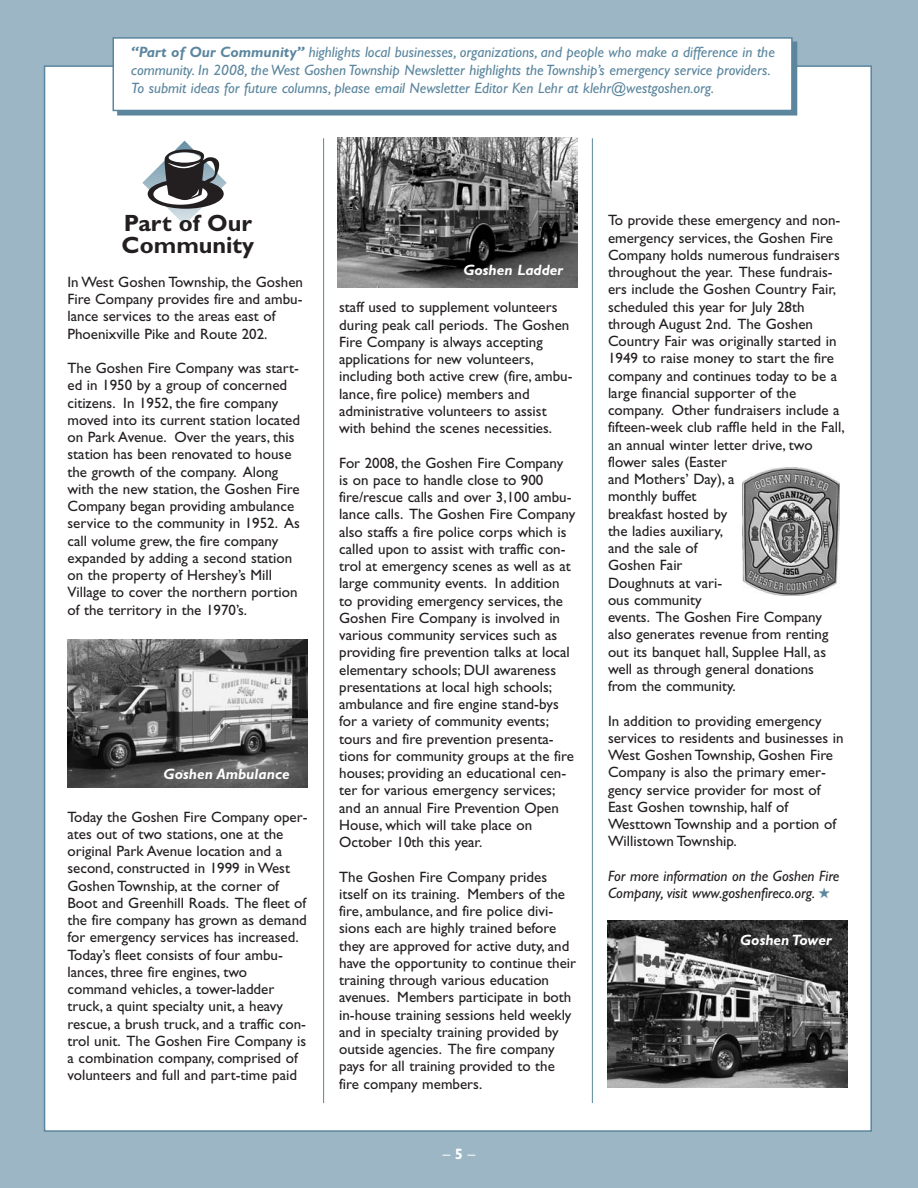
<style>
.page{position:relative;width:918px;height:1188px;background:#9cb6c5}
.page>*{position:absolute;margin:0;border:0;box-sizing:border-box;transform-origin:0 0}
.t1{font:74.1px "Df Radicals Plain";color:#231f20}
.t2{font:700 23.55px "Gill Sans";color:#231f20}
.t3{font:15px/17.2px "Gill Sans";color:#231f20}
.t4{font:italic 15px/18px "Gill Sans";color:#5b869e}
.t5{font:italic 15px/17.2px "Gill Sans";color:#231f20}
.t6{font:italic 700 15px "Gill Sans";color:#fff}
.t7{font:15px "Gill Sans";color:#fff}
.s1{font-weight:700}
.s2{color:#5b869e}
</style>
<div class="page">
<div style="left:45px;top:66px;width:826px;height:1065px;background:#fff"></div>
<svg style="left:142px;top:141px;width:85px;height:84px"></svg>
<div style="left:167px;top:152px;width:35px;height:17px;background:#fff;border-radius:50%"></div>
<div style="left:150px;top:181px;width:67px;height:26px;background:#fff;border-radius:50%"></div>
<div style="left:118px;top:42px;width:679px;height:73px;background:#5b869e"></div>
<div style="left:117px;top:41px;width:680px;height:75px;border:2px solid #5b869e"></div>
<div style="left:113px;top:38px;width:679px;height:72px;background:#fff"></div>
<div style="left:112px;top:37px;width:681px;height:74px;border:2px solid #5b869e"></div>
<hr style="left:323px;top:138px;width:1px;height:965px;background:#5b869e">
<hr style="left:592px;top:138px;width:1px;height:965px;background:#5b869e">
<img style="left:338px;top:137px;width:239px;height:150px">
<img style="left:68px;top:639px;width:240px;height:148px">
<img style="left:608px;top:921px;width:240px;height:167px">
<img style="left:742px;top:467px;width:97px;height:128px">
<p class="t4" style="left:131px;top:45px;width:645px"><span class="s1">“Part of Our Community”</span> highlights local businesses, organizations, and people who make a difference in the community. In 2008, the West Goshen Township Newsletter highlights the Township’s emergency service providers.<br>To submit ideas for future columns, please email Newsletter Editor Ken Lehr at klehr@westgoshen.org.</p>
<h1 class="t1" style="left:135px;top:137px;width:100px">K</h1>
<h2 class="t2" style="left:124px;top:214px;width:130px">Part of Our</h2>
<h2 class="t2" style="left:122px;top:236px;width:134px">Community</h2>
<p class="t3" style="left:68px;top:275px;width:237px">In West Goshen Township, the Goshen Fire Company provides fire and ambu&shy;lance services to the areas east of Phoenixville Pike and Route 202.</p>
<p class="t3" style="left:68px;top:361px;width:234px">The Goshen Fire Company was start&shy;ed in 1950 by a group of concerned citizens. In 1952, the fire company moved into its current station located on Park Avenue. Over the years, this station has been renovated to house the growth of the company. Along with the new station, the Goshen Fire Company began providing ambulance service to the community in 1952. As call volume grew, the fire company expanded by adding a second station on the property of Hershey’s Mill Village to cover the northern portion of the territory in the 1970’s.</p>
<p class="t6" style="left:164px;top:768px;width:128px">Goshen Ambulance</p>
<p class="t3" style="left:68px;top:809px;width:242px">Today the Goshen Fire Company oper&shy;ates out of two stations, one at the original Park Avenue location and a second, constructed in 1999 in West Goshen Township, at the corner of Boot and Greenhill Roads. The fleet of the fire company has grown as demand for emergency services has increased.<br>Today’s fleet consists of four ambu&shy;lances, three fire engines, two command vehicles, a tower-ladder truck, a quint specialty unit, a heavy rescue, a brush truck, and a traffic con&shy;trol unit. The Goshen Fire Company is a combination company, comprised of volunteers and full and part-time paid</p>
<p class="t6" style="left:463px;top:265px;width:101px">Goshen Ladder</p>
<p class="t3" style="left:339px;top:300px;width:235px">staff used to supplement volunteers during peak call periods. The Goshen Fire Company is always accepting applications for new volunteers, including both active crew (fire, ambu&shy;lance, fire police) members and administrative volunteers to assist with behind the scenes necessities.</p>
<p class="t3" style="left:339px;top:455px;width:238px">For 2008, the Goshen Fire Company is on pace to handle close to 900 fire/rescue calls and over 3,100 ambu&shy;lance calls. The Goshen Fire Company also staffs a fire police corps which is called upon to assist with traffic con&shy;trol at emergency scenes as well as at large community events. In addition to providing emergency services, the Goshen Fire Company is involved in various community services such as providing fire prevention talks at local elementary schools; DUI awareness presentations at local high schools; ambulance and fire engine stand-bys for a variety of community events; tours and fire prevention presenta&shy;tions for community groups at the fire houses; providing an educational cen&shy;ter for various emergency services; and an annual Fire Prevention Open House, which will take place on October 10th this year.</p>
<p class="t3" style="left:339px;top:869px;width:238px">The Goshen Fire Company prides itself on its training. Members of the fire, ambulance, and fire police divi&shy;sions each are highly trained before they are approved for active duty, and have the opportunity to continue their training through various education avenues. Members participate in both in-house training sessions held weekly and in specialty training provided by outside agencies. The fire company pays for all training provided to the fire company members.</p>
<p class="t7" style="left:443px;top:1149px;width:34px">– <span class="s1">5</span> –</p>
<p class="t3" style="left:608px;top:213px;width:238px">To provide these emergency and non&shy;emergency services, the Goshen Fire<br>Company holds numerous fundraisers throughout the year. These fundrais&shy;ers include the Goshen Country Fair, scheduled this year for July 28th through August 2nd. The Goshen<br>Country Fair was originally started in<br>1949 to raise money to start the fire company and continues today to be a large financial supporter of the company. Other fundraisers include a fifteen-week club raffle held in the Fall, an annual winter letter drive, two flower sales (Easter<br>and Mothers’ Day), a<br>monthly buffet<br>breakfast hosted by<br>the ladies auxiliary,<br>and the sale of<br>Goshen Fair<br>Doughnuts at vari-<br>ous community<br>events. The Goshen Fire Company also generates revenue from renting out its banquet hall, Supplee Hall, as well as through general donations from the community.</p>
<p class="t3" style="left:608px;top:713px;width:237px">In addition to providing emergency services to residents and businesses in<br>West Goshen Township, Goshen Fire<br>Company is also the primary emer&shy;gency service provider for most of<br>East Goshen township, half of<br>Westtown Township and a portion of<br>Willistown Township.</p>
<p class="t5" style="left:608px;top:869px;width:233px">For more information on the Goshen Fire<br>Company, visit www.goshenfireco.org. <span class="s2">★</span></p>
<p class="t6" style="left:740px;top:935px;width:93px">Goshen Tower</p>
</div>
